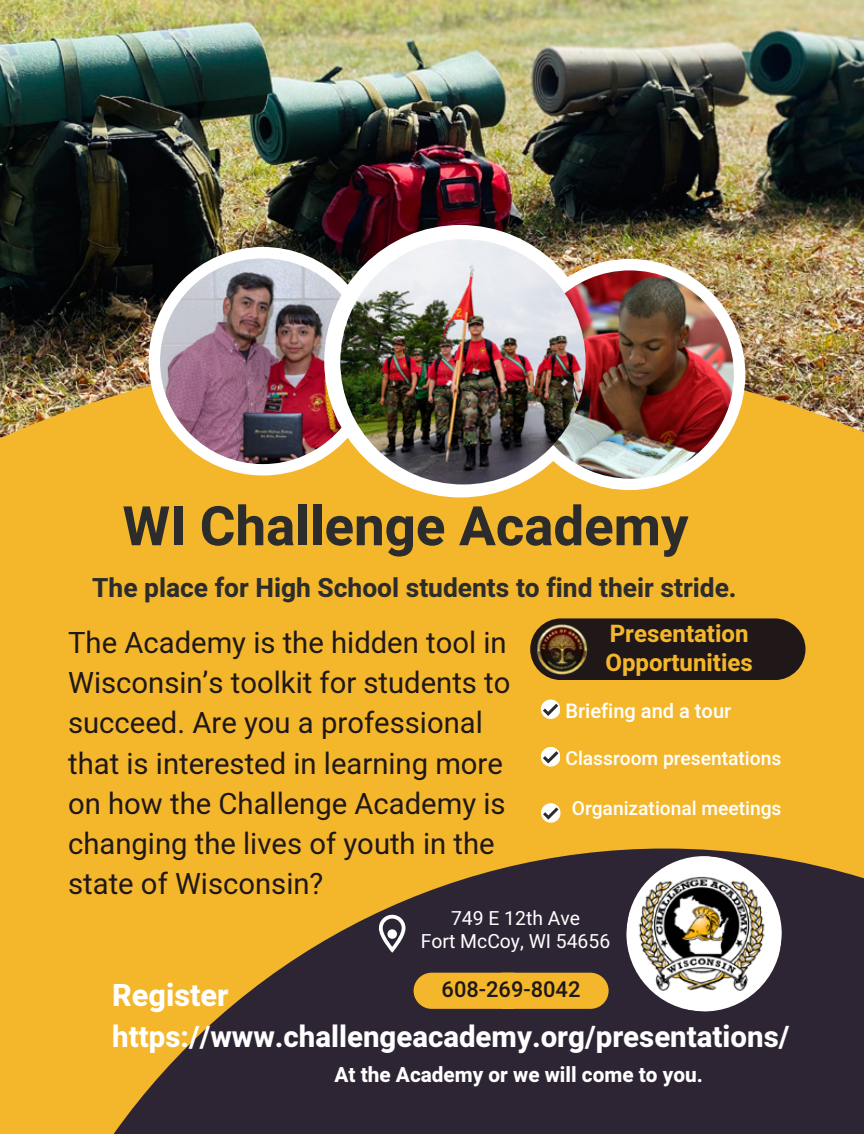
<style>
.page{position:relative;width:864px;height:1134px;background:#fff}
.page>*{position:absolute;margin:0;border:0;box-sizing:border-box;transform-origin:0 0}
.t1{font:700 54.6px "Heebo";color:#2c2c2c}
.t2{font:800 30.6px "Heebo";color:#fff}
.t3{font:800 29.4px "Heebo";color:#fff}
.t4{font:29.25px/40.2px "Heebo";color:#201818}
.t5{font:700 26.4px "Heebo";color:#2c2c2c}
.t6{font:700 24px/28.8px "Heebo";color:#f4b72b}
.t7{font:500 21.9px "Heebo";color:#201818}
.t8{font:800 20.7px "Heebo";color:#fff}
.t9{font:500 20.1px "Heebo";color:#fff}
.t10{font:19.35px/23px "Heebo";color:#fff;text-align:center}
.t11{font:500 19.2px "Heebo";color:#fff}
</style>
<div class="page">
<img style="left:0;top:0;width:864px;height:350px">
<div style="left:0;top:350px;width:864px;height:784px;background:#f4b72b"></div>
<svg style="left:114px;top:849px;width:750px;height:285px;background:#634c31"></svg>
<div style="left:149px;top:247px;width:228px;height:229px;background:#fff;border-radius:114px"></div>
<img style="left:160px;top:258px;width:206px;height:206px;border-radius:103px">
<svg style="left:622px;top:856px;width:165px;height:160px"></svg>
<div style="left:324px;top:225px;width:273px;height:272px;background:#fff;border-radius:136px"></div>
<div style="left:514px;top:259px;width:231px;height:231px;background:#fff;border-radius:116px"></div>
<img style="left:526px;top:270px;width:208px;height:209px;border-radius:104px">
<img style="left:340px;top:239px;width:246px;height:245px;border-radius:123px">
<div style="left:392px;top:617px;width:217px;height:77px;background:#f4b72b"></div>
<svg style="left:541px;top:700px;width:19px;height:19px"></svg>
<svg style="left:541px;top:747px;width:19px;height:19px"></svg>
<svg style="left:541px;top:803px;width:19px;height:19px"></svg>
<svg style="left:379px;top:915px;width:26px;height:38px"></svg>
<div style="left:414px;top:973px;width:195px;height:36px;background:#f4b72b"></div>
<img style="left:630px;top:862px;width:144px;height:144px;border-radius:71px">
<div style="left:530px;top:618px;width:276px;height:62px;background:#201818;border-radius:31px"></div>
<img style="left:535px;top:623px;width:54px;height:53px;border-radius:27px">
<h1 class="t1" style="left:123px;top:488px;width:567px">WI Challenge Academy</h1>
<p class="t5" style="left:92px;top:569px;width:646px">The place for High School students to find their stride.</p>
<p class="t4" style="left:68px;top:623px;width:444px">The Academy is the hidden tool in<br>Wisconsin’s toolkit for students to succeed. Are you a professional that is interested in learning more on how the Challenge Academy is changing the lives of youth in the state of Wisconsin?</p>
<p class="t6" style="left:605px;top:620px;width:149px">Presentation<br>Opportunities</p>
<p class="t10" style="left:421px;top:906px;width:191px">749 E 12th Ave<br>Fort McCoy, WI 54656</p>
<p class="t7" style="left:442px;top:974px;width:140px">608-269-8042</p>
<p class="t9" style="left:565px;top:697px;width:167px">Briefing and a tour</p>
<p class="t11" style="left:565px;top:744px;width:217px">Classroom presentations</p>
<p class="t11" style="left:572px;top:795px;width:211px">Organizational meetings</p>
<p class="t2" style="left:112px;top:974px;width:118px">Register</p>
<p class="t3" style="left:112px;top:1016px;width:679px">https://www.challengeacademy.org/presentations/</p>
<p class="t8" style="left:334px;top:1060px;width:370px">At the Academy or we will come to you.</p>
</div>
